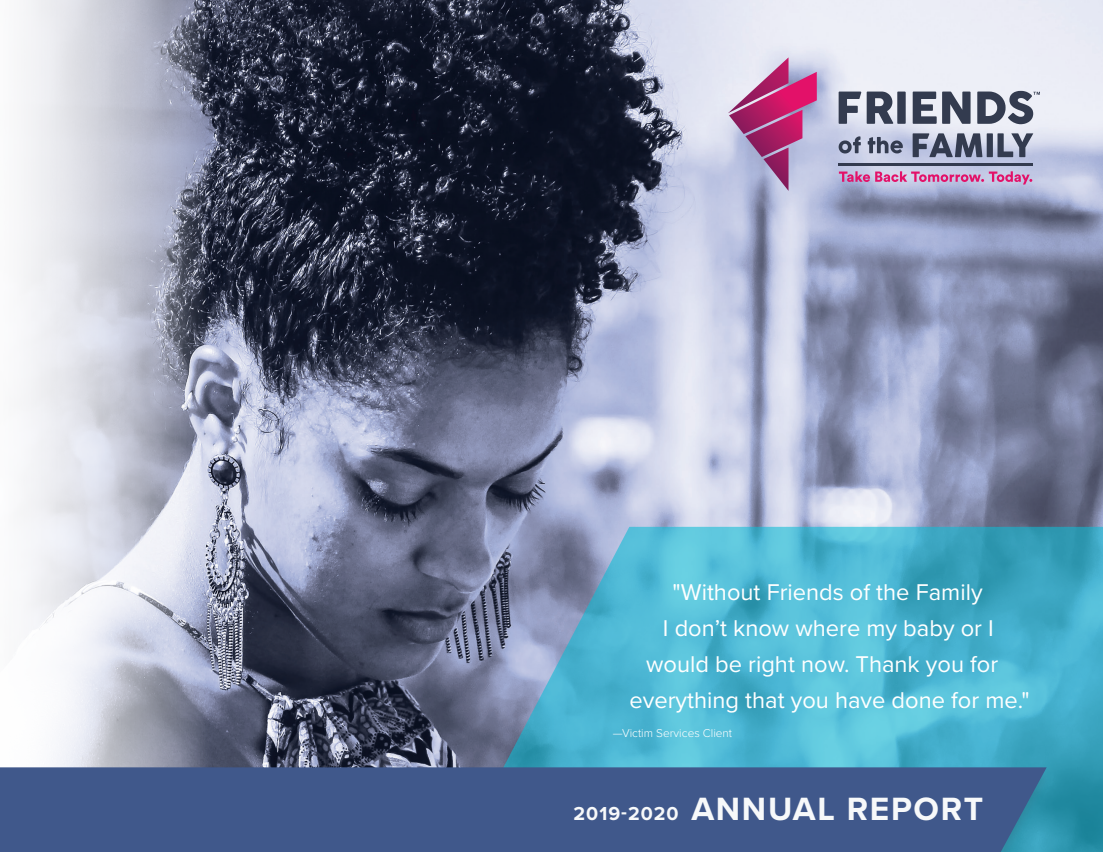
<style>
.page{position:relative;width:1103px;height:852px;background:#fff}
.page>*{position:absolute;margin:0;border:0;box-sizing:border-box;transform-origin:0 0}
.t1{font:700 33.43px "Proxima Nova";letter-spacing:.05em;color:#f7f9fa}
.t2{font:23.62px "Proxima Nova";color:#fff}
.t3{font:300 11.9px "Proxima Nova";color:#fff}
.s1{font-size:19.43px}
</style>
<div class="page">
<img style="left:21px;top:0;width:1081px;height:765px">
<svg style="left:368px;top:527px;width:734px;height:325px;background:#53a2bd"></svg>
<div style="left:0;top:765px;width:1053px;height:87px;background:#231f20;opacity:.13"></div>
<div style="left:0;top:767px;width:1046px;height:85px;background:#40588b"></div>
<svg style="left:839px;top:171px;width:193px;height:13px;background:#cd8dbc"></svg>
<hr style="left:838px;top:163px;width:195px;height:2px;background:#333b4f">
<svg style="left:838px;top:92px;width:67px;height:32px;background:#797f8f"></svg>
<svg style="left:912px;top:92px;width:24px;height:32px"></svg>
<svg style="left:942px;top:92px;width:28px;height:32px"></svg>
<svg style="left:838px;top:136px;width:22px;height:17px"></svg>
<svg style="left:867px;top:137px;width:35px;height:16px"></svg>
<svg style="left:912px;top:133px;width:121px;height:24px;background:#7b8297"></svg>
<svg style="left:977px;top:91px;width:62px;height:33px;background:#838897"></svg>
<svg style="left:728px;top:57px;width:88px;height:134px;background:#bd80ae"></svg>
<p class="t2" style="left:672px;top:574px;width:311px">"Without Friends of the Family</p>
<p class="t2" style="left:663px;top:610px;width:332px">I don’t know where my baby or I</p>
<p class="t2" style="left:646px;top:646px;width:353px">would be right now. Thank you for</p>
<p class="t2" style="left:629px;top:682px;width:401px">everything that you have done for me."</p>
<p class="t3" style="left:613px;top:724px;width:121px">—Victim Services Client</p>
<h1 class="t1" style="left:573px;top:783px;width:411px"><span class="s1">2019-2020</span> ANNUAL REPORT</h1>
</div>
